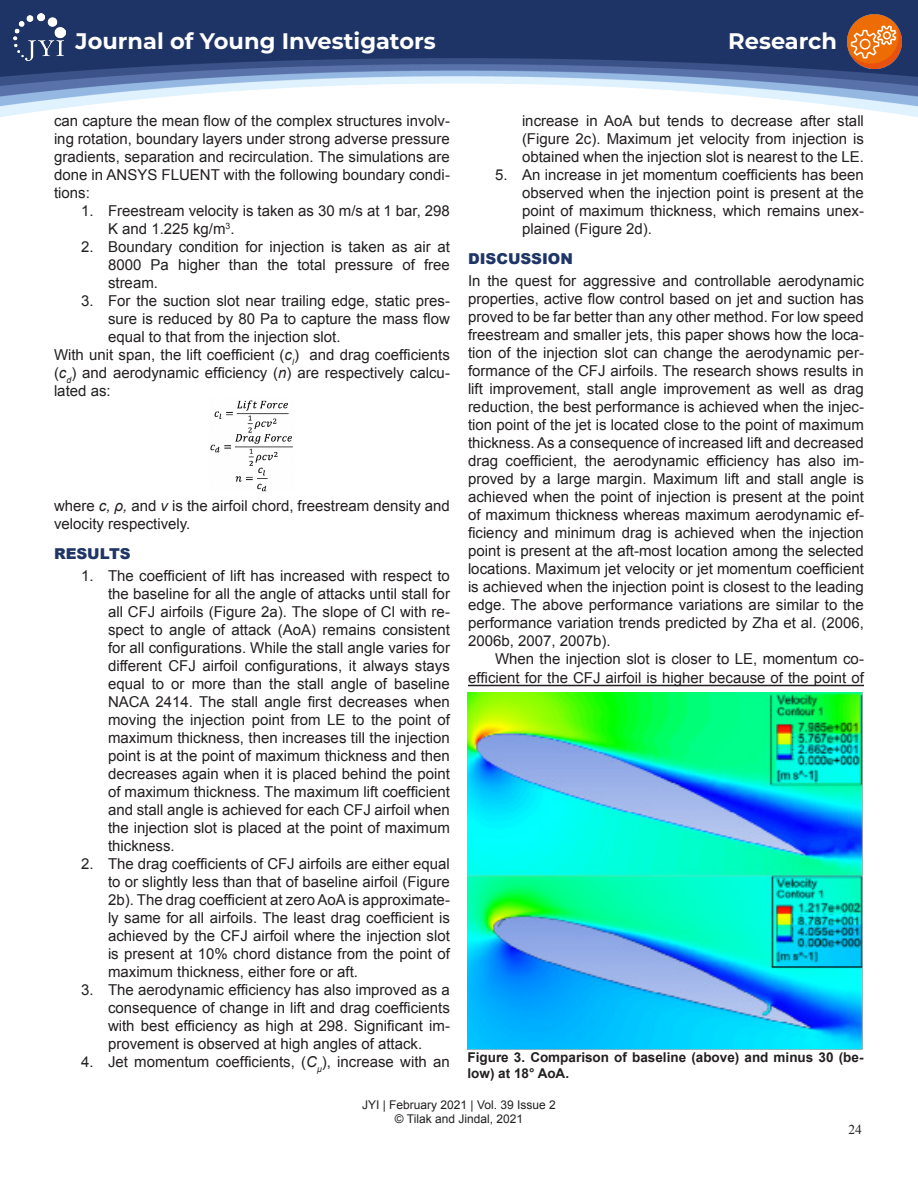
<style>
.page{position:relative;width:918px;height:1188px;background:#fff}
.page>*{position:absolute;margin:0;border:0;box-sizing:border-box;transform-origin:0 0}
.t1{font:700 22.5px "Montserrat";color:#fff}
.t2{font:15px/18px "Arial";color:#231f20;text-align:justify}
.t3{font:900 15px "Arial";color:#1e3566}
.t4{font:700 13.5px/16.2px "Arial";color:#231f20}
.t5{font:13.5px "Times New Roman";color:#231f20}
.t6{font:12px/14.4px "Arial";color:#231f20;text-align:center}
.s1{font-style:italic}
</style>
<div class="page">
<div style="left:0;top:0;width:918px;height:22px;background:#1f3466"></div>
<img style="left:0;top:22px;width:918px;height:95px">
<img style="left:847px;top:14px;width:55px;height:55px">
<img style="left:14px;top:14px;width:51px;height:47px">
<img style="left:210px;top:400px;width:83px;height:92px">
<img style="left:468px;top:692px;width:395px;height:358px">
<hr style="left:468px;top:685px;width:396px;height:1px;background:#231f20">
<h1 class="t1" style="left:76px;top:25px;width:362px">Journal of Young Investigators</h1>
<h1 class="t1" style="left:728px;top:25px;width:110px">Research</h1>
<p class="t2" style="left:54px;top:112px;width:397px">can capture the mean flow of the complex structures involv&shy;ing rotation, boundary layers under strong adverse pressure gradients, separation and recirculation. The simulations are done in ANSYS FLUENT with the following boundary condi&shy;tions:</p>
<p class="t2" style="left:108px;top:202px;width:343px;text-indent:-27px">1. Freestream velocity is taken as 30 m/s at 1 bar, 298<br>K and 1.225 kg/m<sup>3</sup>.</p>
<p class="t2" style="left:108px;top:238px;width:343px;text-indent:-27px">2. Boundary condition for injection is taken as air at 8000 Pa higher than the total pressure of free stream.</p>
<p class="t2" style="left:81px;top:292px;width:370px">3. For the suction slot near trailing edge, static pres-</p>
<p class="t2" style="left:108px;top:310px;width:343px">sure is reduced by 80 Pa to capture the mass flow</p>
<p class="t2" style="left:108px;top:328px;width:234px">equal to that from the injection slot.</p>
<p class="t2" style="left:54px;top:346px;width:397px">With unit span, the lift coefficient (<span class="s1">c</span><sub>l</sub>) and drag coefficients</p>
<p class="t2" style="left:54px;top:364px;width:397px">(<span class="s1">c</span><sub>d</sub>) and aerodynamic efficiency (<span class="s1">n</span>) are respectively calcu-</p>
<p class="t2" style="left:54px;top:382px;width:58px">lated as:</p>
<p class="t2" style="left:54px;top:496px;width:397px">where <span class="s1">c, ρ,</span> and <span class="s1">v</span> is the airfoil chord, freestream density and velocity respectively.</p>
<p class="t3" style="left:54px;top:542px;width:78px">RESULTS</p>
<p class="t2" style="left:108px;top:567px;width:343px;text-indent:-27px">1. The coefficient of lift has increased with respect to the baseline for all the angle of attacks until stall for all CFJ airfoils (Figure 2a). The slope of Cl with re&shy;spect to angle of attack (AoA) remains consistent for all configurations. While the stall angle varies for different CFJ airfoil configurations, it always stays equal to or more than the stall angle of baseline NACA 2414. The stall angle first decreases when moving the injection point from LE to the point of maximum thickness, then increases till the injection point is at the point of maximum thickness and then decreases again when it is placed behind the point of maximum thickness. The maximum lift coefficient and stall angle is achieved for each CFJ airfoil when the injection slot is placed at the point of maximum thickness.</p>
<p class="t2" style="left:108px;top:855px;width:343px;text-indent:-27px">2. The drag coefficients of CFJ airfoils are either equal to or slightly less than that of baseline airfoil (Figure 2b). The drag coefficient at zero AoA is approximate&shy;ly same for all airfoils. The least drag coefficient is achieved by the CFJ airfoil where the injection slot is present at 10% chord distance from the point of maximum thickness, either fore or aft.</p>
<p class="t2" style="left:108px;top:981px;width:343px;text-indent:-27px">3. The aerodynamic efficiency has also improved as a consequence of change in lift and drag coefficients with best efficiency as high at 298. Significant im&shy;provement is observed at high angles of attack.</p>
<p class="t2" style="left:81px;top:1053px;width:370px">4. Jet momentum coefficients, (<span class="s1">C</span><sub>μ</sub>), increase with an</p>
<p class="t2" style="left:522px;top:112px;width:343px">increase in AoA but tends to decrease after stall (Figure 2c). Maximum jet velocity from injection is obtained when the injection slot is nearest to the LE.</p>
<p class="t2" style="left:522px;top:166px;width:343px;text-indent:-27px">5. An increase in jet momentum coefficients has been observed when the injection point is present at the point of maximum thickness, which remains unex&shy;plained (Figure 2d).</p>
<p class="t3" style="left:468px;top:248px;width:106px">DISCUSSION</p>
<p class="t2" style="left:468px;top:272px;width:397px">In the quest for aggressive and controllable aerodynamic properties, active flow control based on jet and suction has proved to be far better than any other method. For low speed freestream and smaller jets, this paper shows how the loca&shy;tion of the injection slot can change the aerodynamic per&shy;formance of the CFJ airfoils. The research shows results in lift improvement, stall angle improvement as well as drag reduction, the best performance is achieved when the injec&shy;tion point of the jet is located close to the point of maximum thickness. As a consequence of increased lift and decreased drag coefficient, the aerodynamic efficiency has also im&shy;proved by a large margin. Maximum lift and stall angle is achieved when the point of injection is present at the point of maximum thickness whereas maximum aerodynamic ef&shy;ficiency and minimum drag is achieved when the injection point is present at the aft-most location among the selected locations. Maximum jet velocity or jet momentum coefficient is achieved when the injection point is closest to the leading edge. The above performance variations are similar to the performance variation trends predicted by Zha et al. (2006, 2006b, 2007, 2007b).</p>
<p class="t2" style="left:468px;top:650px;width:397px;text-align:right">When the injection slot is closer to LE, momentum co&shy;efficient for the CFJ airfoil is higher because of the point of</p>
<p class="t4" style="left:468px;top:1050px;width:397px">Figure 3. Comparison of baseline (above) and minus 30 (be&shy;low) at 18° AoA.</p>
<p class="t6" style="left:362px;top:1098px;width:195px">JYI | February 2021 | Vol. 39 Issue 2 © Tilak and Jindal, 2021</p>
<p class="t5" style="left:848px;top:1120px;width:15px">24</p>
</div>
